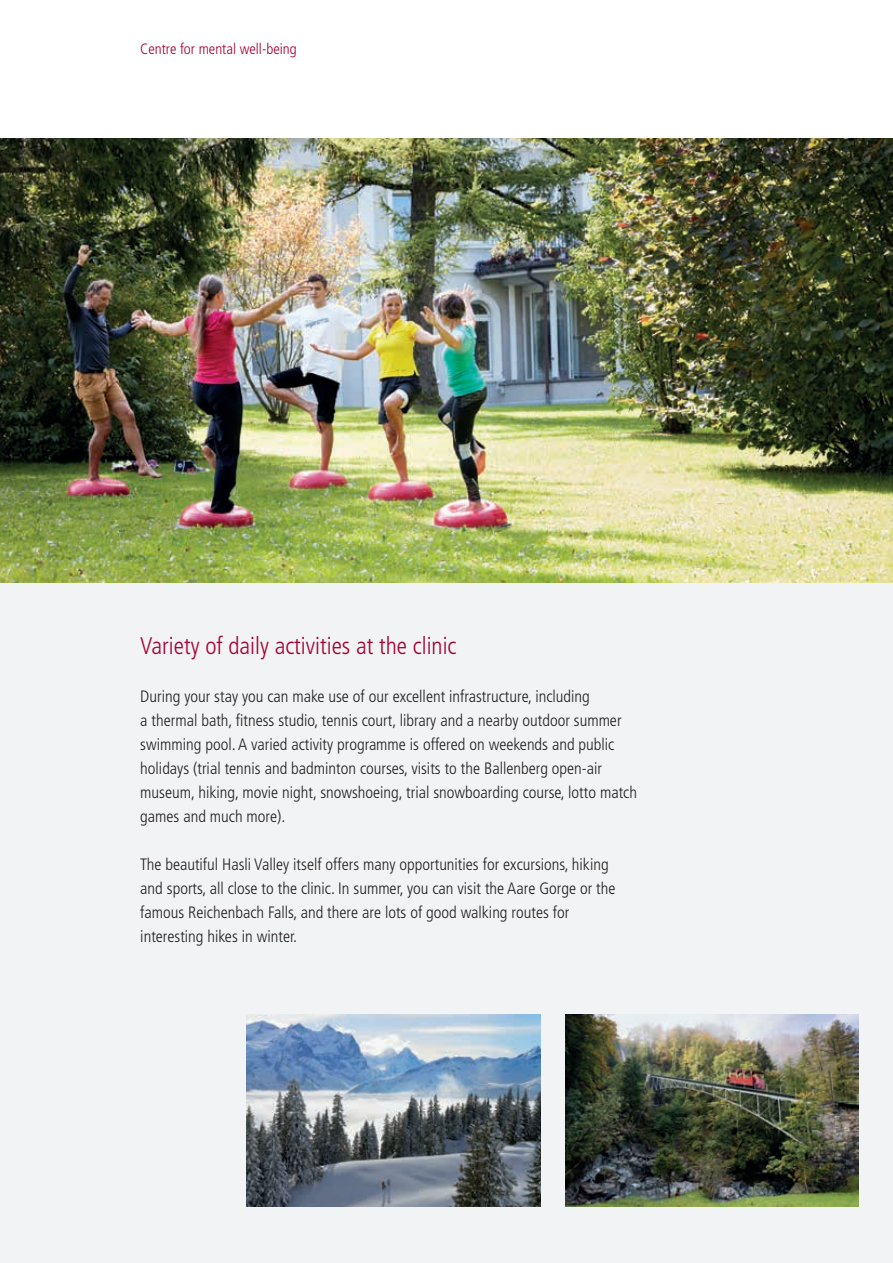
<style>
.page{position:relative;width:893px;height:1263px;background:#fff}
.page>*{position:absolute;margin:0;border:0;box-sizing:border-box;transform-origin:0 0}
.t1{font:300 condensed 24px "Frutiger LT Std";color:#a50134}
.t2{font:300 condensed 16.5px/24px "Frutiger LT Std";color:#231f20}
.t3{font:300 condensed 15px "Frutiger LT Std";color:#a50134}
</style>
<div class="page">
<div style="left:0;top:138px;width:893px;height:1125px;background:#f2f3f4"></div>
<img style="left:566px;top:1014px;width:293px;height:192px">
<img style="left:247px;top:1014px;width:293px;height:192px">
<img style="left:0;top:138px;width:893px;height:444px">
<p class="t3" style="left:140px;top:40px;width:158px">Centre for mental well-being</p>
<h1 class="t1" style="left:140px;top:632px;width:318px">Variety of daily activities at the clinic</h1>
<p class="t2" style="left:140px;top:685px;width:498px">During your stay you can make use of our excellent infrastructure, including<br>a thermal bath, fitness studio, tennis court, library and a nearby outdoor summer swimming pool. A varied activity programme is offered on weekends and public holidays (trial tennis and badminton courses, visits to the Ballenberg open-air museum, hiking, movie night, snowshoeing, trial snowboarding course, lotto match games and much more).</p>
<p class="t2" style="left:140px;top:853px;width:477px">The beautiful Hasli Valley itself offers many opportunities for excursions, hiking and sports, all close to the clinic. In summer, you can visit the Aare Gorge or the famous Reichenbach Falls, and there are lots of good walking routes for interesting hikes in winter.</p>
</div>
